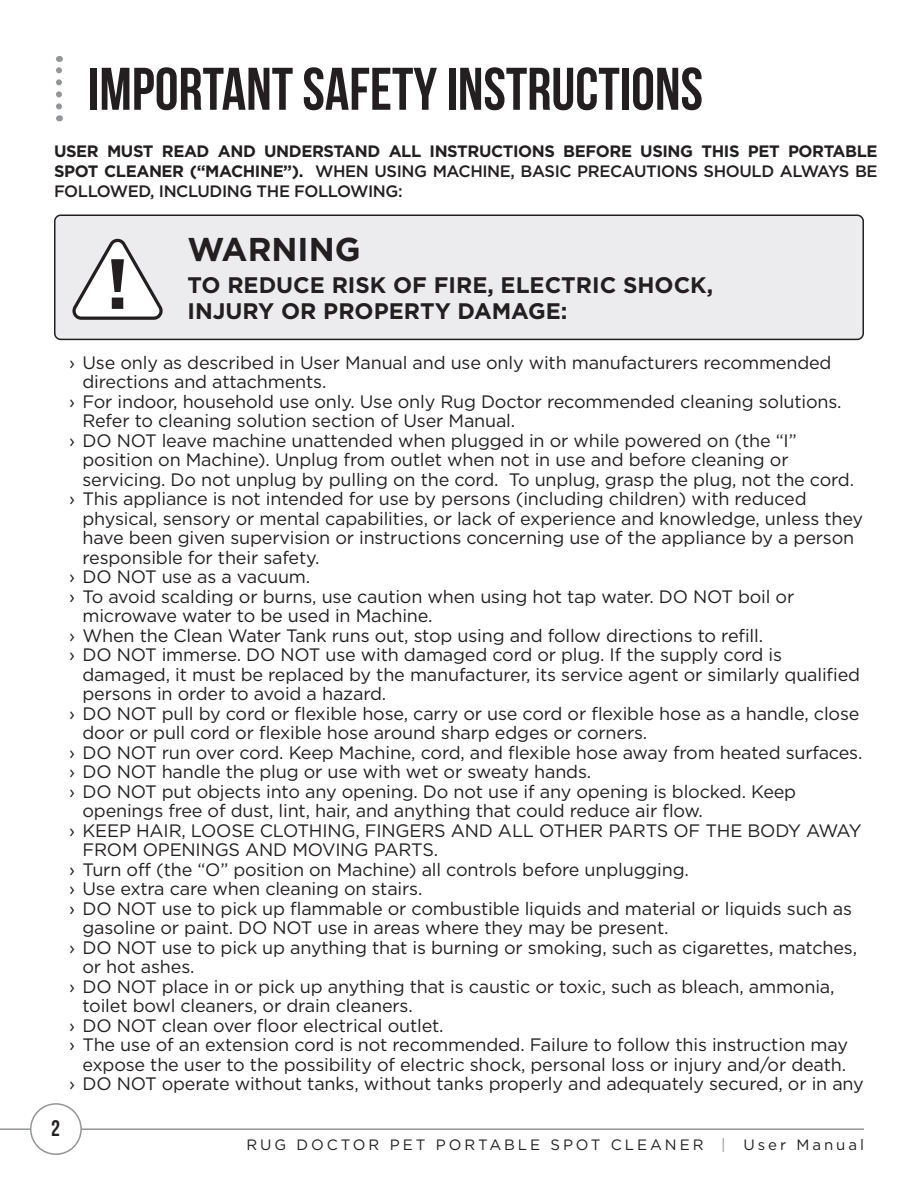
<style>
.page{position:relative;width:918px;height:1188px;background:#fff}
.page>*{position:absolute;margin:0;border:0;box-sizing:border-box;transform-origin:0 0}
.t1{font:700 60px "Bebas Neue";color:#231f20}
.t2{font:700 33px "Gotham";color:#231f20}
.t3{font:700 22.5px/25.5px "Gotham";color:#231f20}
.t4{font:700 22.5px "Bebas Neue";color:#231f20}
.t5{font:18px/19.5px "Gotham";letter-spacing:-.01em;color:#231f20}
.t6{font:700 16.5px/19.8px "Gotham";letter-spacing:-.025em;color:#231f20;text-align:justify}
.t7{font:15px "Gotham";letter-spacing:.195em;color:#231f20}
.s1{font-weight:500}
.s2{color:#939598}
</style>
<div class="page">
<hr style="left:0;top:1128px;width:864px;height:2px;background:#939598">
<div style="left:31px;top:1104px;width:50px;height:50px;background:#fff;border-radius:50%"></div>
<div style="left:30px;top:1103px;width:52px;height:52px;border:2px solid #939598;border-radius:50%"></div>
<svg style="left:56px;top:56px;width:6px;height:50px"></svg>
<div style="left:55px;top:215px;width:808px;height:124px;background:#ececee;border-radius:6px"></div>
<div style="left:54px;top:214px;width:810px;height:126px;border:2px solid #231f20;border-radius:6px"></div>
<svg style="left:72px;top:238px;width:91px;height:82px"></svg>
<p class="t1" style="left:88px;top:56px;width:616px">IMPORTANT SAFETY INSTRUCTIONS</p>
<p class="t6" style="left:54px;top:141px;width:825px">USER MUST READ AND UNDERSTAND ALL INSTRUCTIONS BEFORE USING THIS PET PORTABLE SPOT CLEANER (“MACHINE”). <span class="s1">WHEN USING MACHINE, BASIC PRECAUTIONS SHOULD ALWAYS BE FOLLOWED, INCLUDING THE FOLLOWING:</span></p>
<p class="t2" style="left:188px;top:230px;width:175px">WARNING</p>
<p class="t3" style="left:188px;top:272px;width:527px">TO REDUCE RISK OF FIRE, ELECTRIC SHOCK,<br>INJURY OR PROPERTY DAMAGE:</p>
<p class="t4" style="left:51px;top:1116px;width:10px">2</p>
<p class="t5" style="left:82px;top:352px;width:751px;text-indent:-14px">› Use only as described in User Manual and use only with manufacturers recommended directions and attachments.</p>
<p class="t5" style="left:82px;top:391px;width:761px;text-indent:-14px">› For indoor, household use only. Use only Rug Doctor recommended cleaning solutions.<br>Refer to cleaning solution section of User Manual.</p>
<p class="t5" style="left:82px;top:430px;width:773px;text-indent:-14px">› DO NOT leave machine unattended when plugged in or while powered on (the “I” position on Machine). Unplug from outlet when not in use and before cleaning or servicing. Do not unplug by pulling on the cord. To unplug, grasp the plug, not the cord.</p>
<p class="t5" style="left:82px;top:489px;width:782px;text-indent:-14px">› This appliance is not intended for use by persons (including children) with reduced physical, sensory or mental capabilities, or lack of experience and knowledge, unless they have been given supervision or instructions concerning use of the appliance by a person responsible for their safety.</p>
<p class="t5" style="left:69px;top:567px;width:243px">› DO NOT use as a vacuum.</p>
<p class="t5" style="left:82px;top:586px;width:713px;text-indent:-14px">› To avoid scalding or burns, use caution when using hot tap water. DO NOT boil or microwave water to be used in Machine.</p>
<p class="t5" style="left:69px;top:625px;width:696px">› When the Clean Water Tank runs out, stop using and follow directions to refill.</p>
<p class="t5" style="left:82px;top:645px;width:779px;text-indent:-14px">› DO NOT immerse. DO NOT use with damaged cord or plug. If the supply cord is damaged, it must be replaced by the manufacturer, its service agent or similarly qualified persons in order to avoid a hazard.</p>
<p class="t5" style="left:82px;top:703px;width:778px;text-indent:-14px">› DO NOT pull by cord or flexible hose, carry or use cord or flexible hose as a handle, close door or pull cord or flexible hose around sharp edges or corners.</p>
<p class="t5" style="left:69px;top:742px;width:795px">› DO NOT run over cord. Keep Machine, cord, and flexible hose away from heated surfaces.</p>
<p class="t5" style="left:69px;top:762px;width:524px">› DO NOT handle the plug or use with wet or sweaty hands.</p>
<p class="t5" style="left:82px;top:781px;width:715px;text-indent:-14px">› DO NOT put objects into any opening. Do not use if any opening is blocked. Keep openings free of dust, lint, hair, and anything that could reduce air flow.</p>
<p class="t5" style="left:82px;top:820px;width:781px;text-indent:-14px">› KEEP HAIR, LOOSE CLOTHING, FINGERS AND ALL OTHER PARTS OF THE BODY AWAY<br>FROM OPENINGS AND MOVING PARTS.</p>
<p class="t5" style="left:69px;top:859px;width:621px">› Turn off (the “O” position on Machine) all controls before unplugging.</p>
<p class="t5" style="left:69px;top:879px;width:355px">› Use extra care when cleaning on stairs.</p>
<p class="t5" style="left:82px;top:898px;width:771px;text-indent:-14px">› DO NOT use to pick up flammable or combustible liquids and material or liquids such as gasoline or paint. DO NOT use in areas where they may be present.</p>
<p class="t5" style="left:82px;top:937px;width:776px;text-indent:-14px">› DO NOT use to pick up anything that is burning or smoking, such as cigarettes, matches, or hot ashes.</p>
<p class="t5" style="left:82px;top:976px;width:754px;text-indent:-14px">› DO NOT place in or pick up anything that is caustic or toxic, such as bleach, ammonia, toilet bowl cleaners, or drain cleaners.</p>
<p class="t5" style="left:69px;top:1015px;width:376px">› DO NOT clean over floor electrical outlet.</p>
<p class="t5" style="left:69px;top:1035px;width:780px;text-align:right">› The use of an extension cord is not recommended. Failure to follow this instruction may expose the user to the possibility of electric shock, personal loss or injury and/or death.</p>
<p class="t5" style="left:69px;top:1074px;width:796px">› DO NOT operate without tanks, without tanks properly and adequately secured, or in any</p>
<p class="t7" style="left:246px;top:1137px;width:619px">RUG DOCTOR PET PORTABLE SPOT CLEANER <span class="s2">|</span> User Manual</p>
</div>
